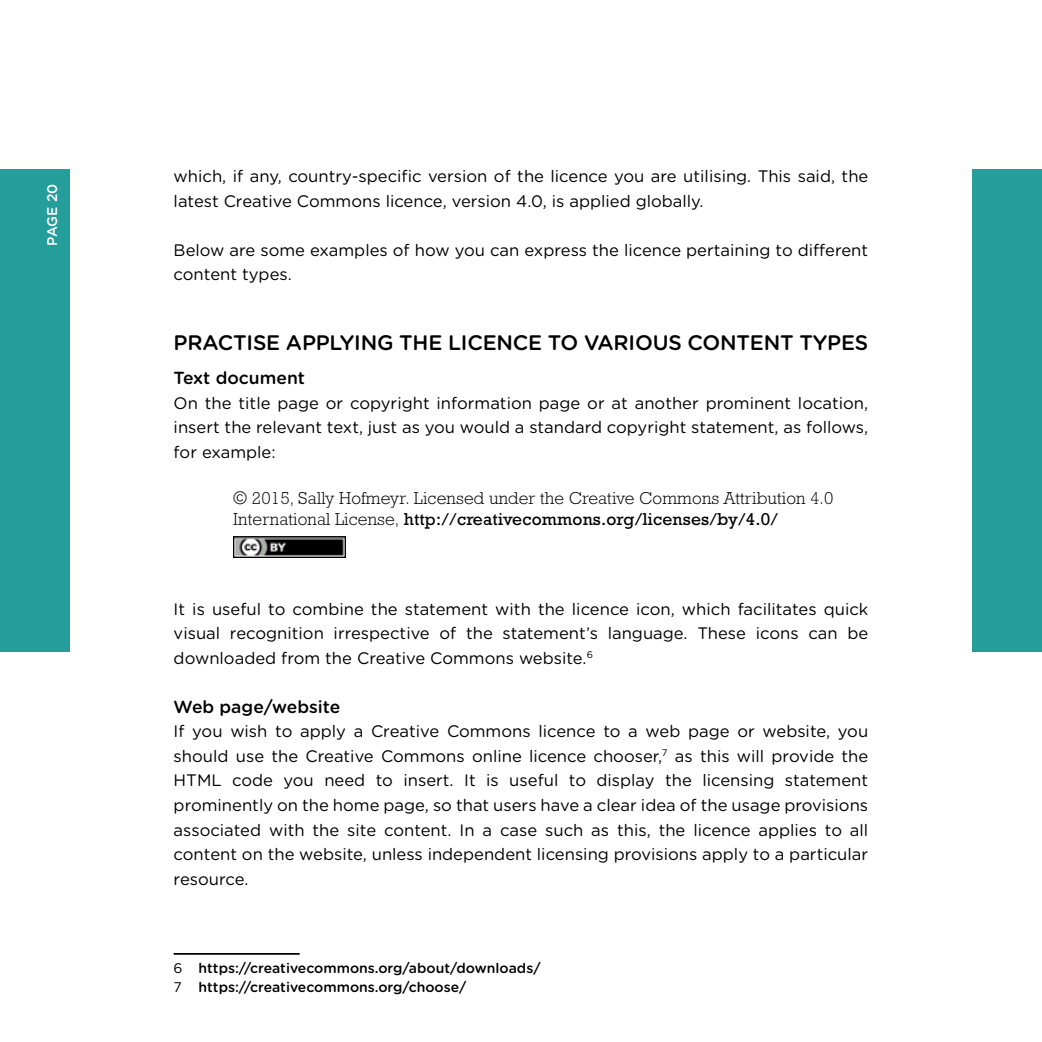
<style>
.page{position:relative;width:1042px;height:1042px;background:#fff}
.page>*{position:absolute;margin:0;border:0;box-sizing:border-box;transform-origin:0 0}
.t1{font:500 21px "Gotham Rounded";letter-spacing:-.01em;color:#000}
.t2{font:300 17.5px/21px "Rockwell Std";letter-spacing:.01em;color:#000}
.t3{font:500 17.5px "Gotham Rounded";color:#000}
.t4{font:16.62px/24.5px "Gotham Rounded";color:#000;text-align:justify}
.t5{font:500 14px/19.2px "Gotham Rounded";color:#000}
.t6{font:500 14px "Gotham Rounded";letter-spacing:-.015em;color:#fff}
.s1{font-weight:400}
</style>
<div class="page">
<div style="left:0;top:169px;width:69px;height:482px;background:#259d9b"></div>
<div style="left:972px;top:169px;width:70px;height:482px;background:#259d9b"></div>
<img style="left:233px;top:536px;width:112px;height:21px">
<hr style="left:174px;top:953px;width:126px;height:2px;background:#000">
<p class="t6" style="left:42px;top:246px;width:64px;rotate:-90deg">PAGE 20</p>
<p class="t4" style="left:174px;top:163px;width:696px">which, if any, country-specific version of the licence you are utilising. This said, the latest Creative Commons licence, version 4.0, is applied globally.</p>
<p class="t4" style="left:174px;top:237px;width:696px">Below are some examples of how you can express the licence pertaining to different content types.</p>
<p class="t1" style="left:174px;top:328px;width:43px">Practise</p>
<p class="t1" style="left:286px;top:328px;width:15px">appl</p>
<p class="t1" style="left:340px;top:328px;width:28px">ying</p>
<p class="t1" style="left:399px;top:328px;width:63px">the licence</p>
<p class="t1" style="left:548px;top:328px;width:156px">to various content</p>
<p class="t1" style="left:799px;top:328px;width:42px">types</p>
<p class="t3" style="left:174px;top:366px;width:133px">Text document</p>
<p class="t4" style="left:174px;top:390px;width:696px">On the title page or copyright information page or at another prominent location, insert the relevant text, just as you would a standard copyright statement, as follows, for example:</p>
<p class="t2" style="left:233px;top:487px;width:602px">© 2015, Sally Hofmeyr. Licensed under the Creative Commons Attribution 4.0<br>International License, <span class="s1">http://creativecommons.org/licenses/by/4.0/</span></p>
<p class="t4" style="left:174px;top:596px;width:696px">It is useful to combine the statement with the licence icon, which facilitates quick visual recognition irrespective of the statement’s language. These icons can be downloaded from the Creative Commons website.<sup>6</sup></p>
<p class="t3" style="left:174px;top:694px;width:168px">Web page/website</p>
<p class="t4" style="left:174px;top:718px;width:696px">If you wish to apply a Creative Commons licence to a web page or website, you should use the Creative Commons online licence chooser,<sup>7</sup> as this will provide the HTML code you need to insert. It is useful to display the licensing statement prominently on the home page, so that users have a clear idea of the usage provisions associated with the site content. In a case such as this, the licence applies to all content on the website, unless independent licensing provisions apply to a particular resource.</p>
<p class="t5" style="left:174px;top:958px;width:368px"><span class="s1">6</span> https://creativecommons.org/about/downloads/<br><span class="s1">7</span> https://creativecommons.org/choose/</p>
</div>
